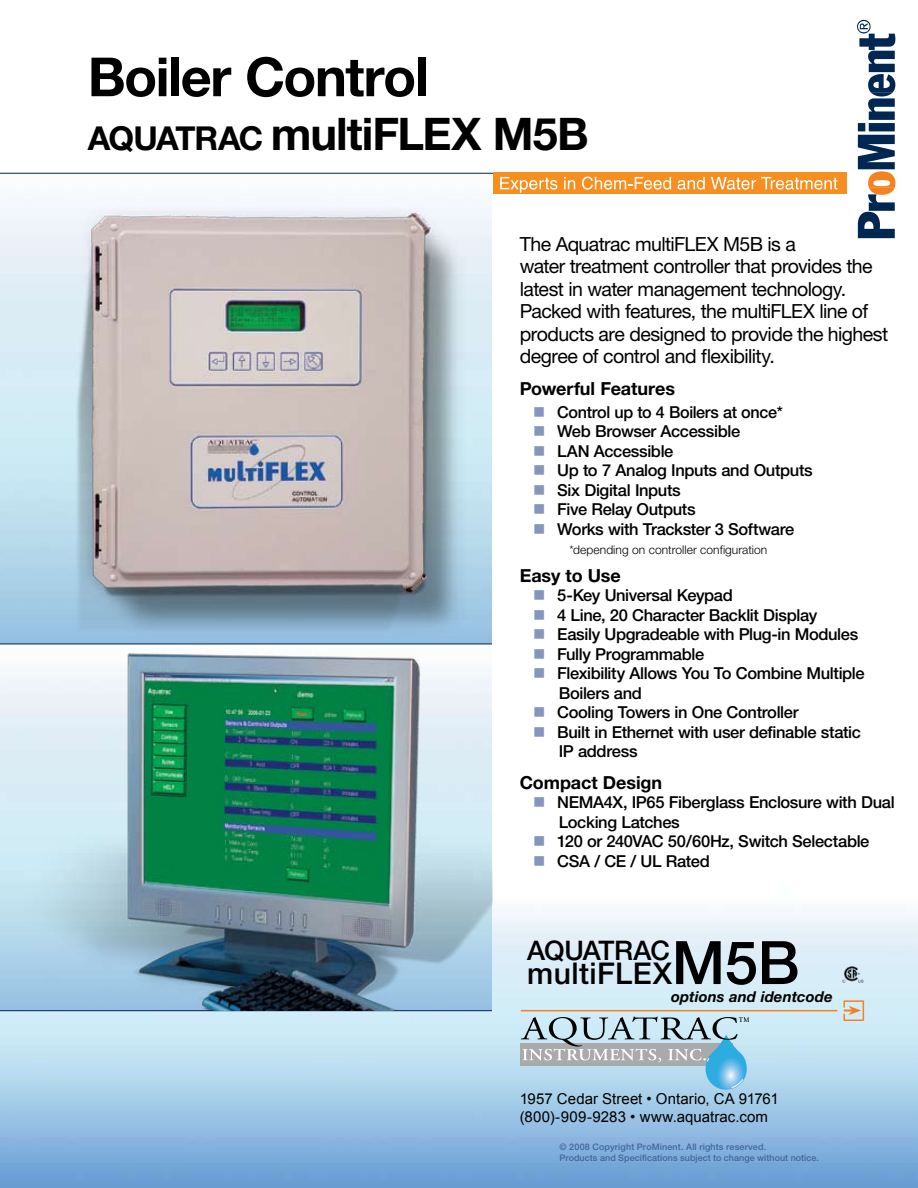
<style>
.page{position:relative;width:918px;height:1188px;background:#fff}
.page>*{position:absolute;margin:0;border:0;box-sizing:border-box;transform-origin:0 0}
.t1{font:700 54px "Helvetica Neue";letter-spacing:-.025em;color:#000}
.t2{font:700 45px "Helvetica Neue";letter-spacing:-.025em;color:#000}
.t3{font:500 30px "Helvetica Neue";letter-spacing:.015em;color:#000}
.t4{font:500 27px "Helvetica Neue";letter-spacing:-.035em;color:#000}
.t5{font:19.5px/22.5px "Helvetica Neue";letter-spacing:-.03em;color:#000}
.t6{font:700 18px "Helvetica Neue";letter-spacing:-.005em;color:#000}
.t7{font:500 16.5px/19.5px "Helvetica Neue";letter-spacing:-.02em;color:#000}
.t8{font:15px/18px "Arial";letter-spacing:.005em;color:#000}
.t9{font:italic 700 15px "Helvetica Neue";letter-spacing:.005em;color:#000}
.t10{font:300 12px "Helvetica Neue";letter-spacing:.005em;color:#000}
.t11{font:500 9px/10.8px "Helvetica Neue";letter-spacing:.01em;color:#456598}
.s1{font-size:33px}
.s2{font-size:60px}
</style>
<div class="page">
<img style="left:0;top:869px;width:918px;height:319px">
<hr style="left:0;top:1010px;width:492px;height:1px;background:#002752">
<svg style="left:857px;top:20px;width:38px;height:218px"></svg>
<hr style="left:0;top:173px;width:846px;height:1px;background:#002752">
<hr style="left:521px;top:1010px;width:316px;height:1px;background:#f58220">
<hr style="left:844px;top:1000px;width:20px;height:2px;background:#f58220">
<svg style="left:843px;top:1001px;width:21px;height:20px"></svg>
<div style="left:493px;top:172px;width:353px;height:22px;background:#f78f20"></div>
<svg style="left:568px;top:180px;width:7px;height:9px"></svg>
<svg style="left:582px;top:177px;width:89px;height:13px"></svg>
<svg style="left:678px;top:177px;width:27px;height:13px"></svg>
<svg style="left:711px;top:177px;width:126px;height:13px"></svg>
<svg style="left:521px;top:1016px;width:228px;height:74px"></svg>
<img style="left:48px;top:172px;width:520px;height:435px">
<img style="left:0;top:607px;width:492px;height:403px">
<img style="left:842px;top:965px;width:22px;height:20px">
<svg style="left:535px;top:407px;width:9px;height:10px"></svg>
<svg style="left:535px;top:426px;width:9px;height:10px"></svg>
<svg style="left:535px;top:446px;width:9px;height:10px"></svg>
<svg style="left:535px;top:465px;width:9px;height:10px"></svg>
<svg style="left:535px;top:485px;width:9px;height:10px"></svg>
<svg style="left:535px;top:504px;width:9px;height:10px"></svg>
<svg style="left:535px;top:524px;width:9px;height:10px"></svg>
<svg style="left:535px;top:590px;width:9px;height:10px"></svg>
<h1 class="t1" style="left:88px;top:44px;width:342px">Boiler Control</h1>
<h2 class="t2" style="left:88px;top:106px;width:503px"><span class="s1">AQUATRAC</span> multiFLEX M5B</h2>
<p class="t5" style="left:520px;top:232px;width:370px">The Aquatrac multiFLEX M5B is a<br>water treatment controller that provides the latest in water management technology.<br>Packed with features, the multiFLEX line of products are designed to provide the highest degree of control and flexibility.</p>
<p class="t6" style="left:520px;top:378px;width:157px">Powerful Features</p>
<p class="t7" style="left:557px;top:402px;width:257px">Control up to 4 Boilers at once*<br>Web Browser Accessible<br>LAN Accessible<br>Up to 7 Analog Inputs and Outputs<br>Six Digital Inputs<br>Five Relay Outputs<br>Works with Trackster 3 Software</p>
<p class="t10" style="left:569px;top:543px;width:199px">*depending on controller configuration</p>
<p class="t6" style="left:520px;top:564px;width:103px">Easy to Use</p>
<p class="t7" style="left:557px;top:585px;width:309px">5-Key Universal Keypad<br>4 Line, 20 Character Backlit Display<br>Easily Upgradeable with Plug-in Modules<br>Fully Programmable<br>Flexibility Allows You To Combine Multiple<br>Boilers and<br>Cooling Towers in One Controller<br>Built in Ethernet with user definable static<br>IP address</p>
<p class="t6" style="left:520px;top:771px;width:144px">Compact Design</p>
<p class="t7" style="left:557px;top:793px;width:339px">NEMA4X, IP65 Fiberglass Enclosure with Dual<br>Locking Latches<br>120 or 240VAC 50/60Hz, Switch Selectable<br>CSA / CE / UL Rated</p>
<h3 class="t4" style="left:527px;top:934px;width:144px">AQUATRAC</h3>
<h3 class="t3" style="left:527px;top:955px;width:274px">multiFLEX<span class="s2">M5B</span></h3>
<p class="t9" style="left:671px;top:988px;width:163px">options and identcode</p>
<p class="t8" style="left:520px;top:1089px;width:261px">1957 Cedar Street • Ontario, CA 91761 (800)-909-9283 • www.aquatrac.com</p>
<p class="t11" style="left:559px;top:1142px;width:261px">© 2008 Copyright ProMinent. All rights reserved.<br>Products and Specifications subject to change without notice.</p>
</div>
